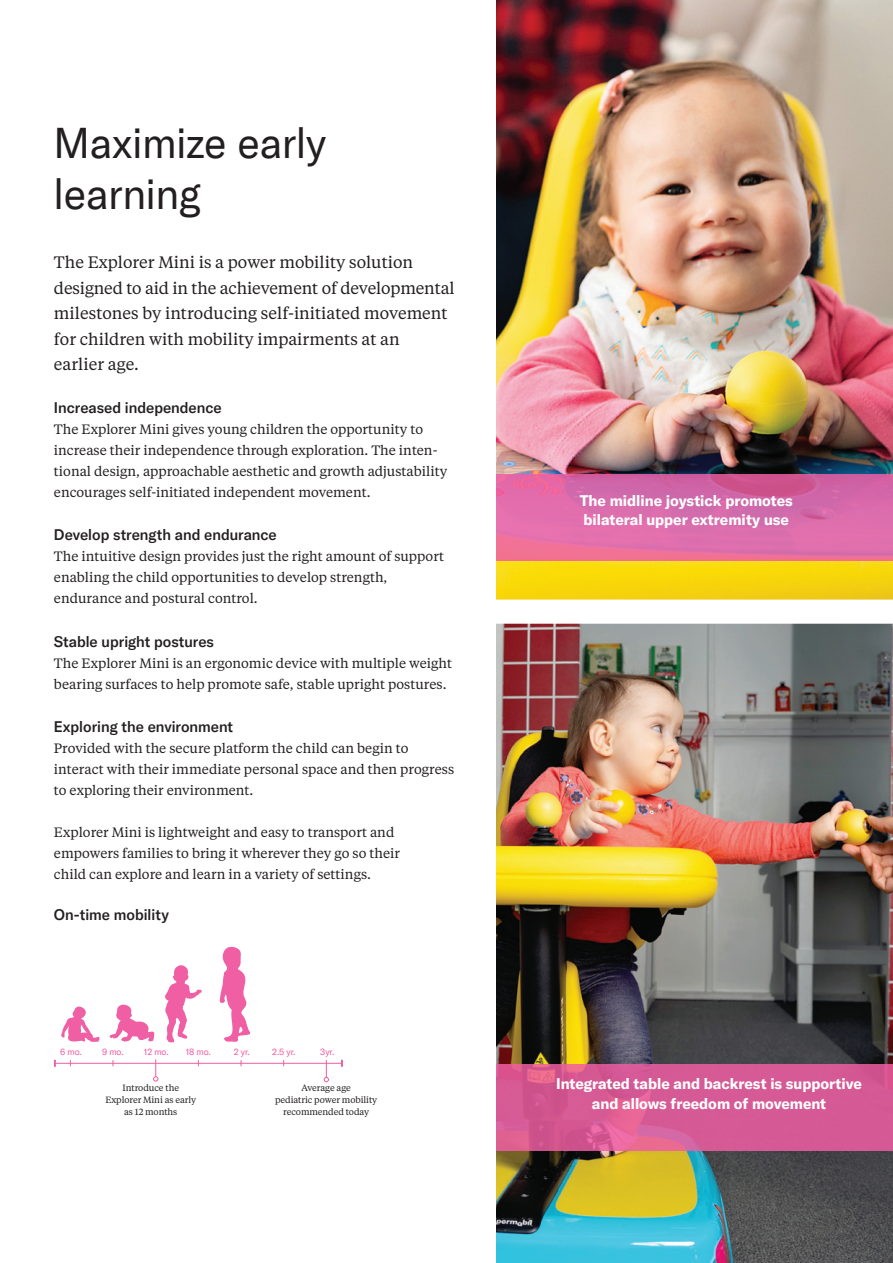
<style>
.page{position:relative;width:893px;height:1263px;background:#fff}
.page>*{position:absolute;margin:0;border:0;box-sizing:border-box;transform-origin:0 0}
.Master_headline{font:42px/50.4px "GT America";color:#231f20}
.Intro_text{font:16.5px/25.5px "Tiempos Text";color:#231f20}
.t1{font:700 15px/19.5px "GT America";color:#fff}
.t2{font:500 15px "GT America";color:#231f20}
.t3{font:13.5px/21px "Tiempos Text";color:#231f20}
.t4{font:9px/12px "Tiempos Text";letter-spacing:-.01em;color:#231f20;text-align:center}
.t5{font:9px "GT America";letter-spacing:-.01em;color:#f05ea3}
</style>
<div class="page">
<img style="left:496px;top:624px;width:397px;height:639px">
<img style="left:496px;top:0;width:397px;height:600px">
<svg style="left:496px;top:623px;width:397px;height:1px"></svg>
<svg style="left:496px;top:475px;width:397px;height:86px;fill:#dd6eac"></svg>
<svg style="left:496px;top:1064px;width:397px;height:87px;fill:#d55a94"></svg>
<svg style="left:165px;top:965px;width:37px;height:77px"></svg>
<svg style="left:61px;top:1006px;width:39px;height:36px"></svg>
<svg style="left:110px;top:1005px;width:44px;height:37px"></svg>
<svg style="left:220px;top:946px;width:31px;height:96px"></svg>
<hr style="left:55px;top:1063px;width:287px;height:1px;background:#f05ea3">
<svg style="left:54px;top:1060px;width:2px;height:7px"></svg>
<svg style="left:341px;top:1060px;width:2px;height:7px"></svg>
<svg style="left:324px;top:1060px;width:5px;height:22px"></svg>
<svg style="left:153px;top:1059px;width:5px;height:22px"></svg>
<p class="Master_headline" style="left:54px;top:118px;width:274px">Maximize early learning</p>
<p class="Intro_text" style="left:54px;top:249px;width:402px">The Explorer Mini is a power mobility solution designed to aid in the achievement of developmental milestones by introducing self-initiated movement for children with mobility impairments at an<br>earlier age.</p>
<p class="t2" style="left:54px;top:398px;width:169px">Increased independence</p>
<p class="t3" style="left:54px;top:418px;width:395px">The Explorer Mini gives young children the opportunity to increase their independence through exploration. The inten&shy;tional design, approachable aesthetic and growth adjustability encourages self-initiated independent movement.</p>
<p class="t2" style="left:54px;top:526px;width:224px">Develop strength and endurance</p>
<p class="t3" style="left:54px;top:546px;width:392px">The intuitive design provides just the right amount of support enabling the child opportunities to develop strength, endurance and postural control.</p>
<p class="t2" style="left:54px;top:632px;width:161px">Stable upright postures</p>
<p class="t3" style="left:54px;top:652px;width:400px">The Explorer Mini is an ergonomic device with multiple weight bearing surfaces to help promote safe, stable upright postures.</p>
<p class="t2" style="left:54px;top:718px;width:181px">Exploring the environment</p>
<p class="t3" style="left:54px;top:738px;width:402px">Provided with the secure platform the child can begin to interact with their immediate personal space and then progress to exploring their environment.</p>
<p class="t3" style="left:54px;top:822px;width:348px">Explorer Mini is lightweight and easy to transport and empowers families to bring it wherever they go so their child can explore and learn in a variety of settings.</p>
<p class="t2" style="left:54px;top:905px;width:117px">On-time mobility</p>
<p class="t5" style="left:60px;top:1046px;width:23px">6 mo.</p>
<p class="t5" style="left:102px;top:1046px;width:23px">9 mo.</p>
<p class="t5" style="left:144px;top:1046px;width:26px">12 mo.</p>
<p class="t5" style="left:186px;top:1046px;width:27px">18 mo.</p>
<p class="t5" style="left:234px;top:1046px;width:18px">2 yr.</p>
<p class="t5" style="left:272px;top:1046px;width:25px">2.5 yr.</p>
<p class="t5" style="left:320px;top:1046px;width:16px">3yr.</p>
<p class="t4" style="left:105px;top:1082px;width:92px">Introduce the<br>Explorer Mini as early as 12 months</p>
<p class="t4" style="left:275px;top:1082px;width:104px">Average age<br>pediatric power mobility recommended today</p>
<p class="t1" style="left:580px;top:490px;width:215px">The midline joystick promotes bilateral upper extremity use</p>
<p class="t1" style="left:556px;top:1074px;width:307px;text-align:center">Integrated table and backrest is supportive and allows freedom of movement</p>
</div>
